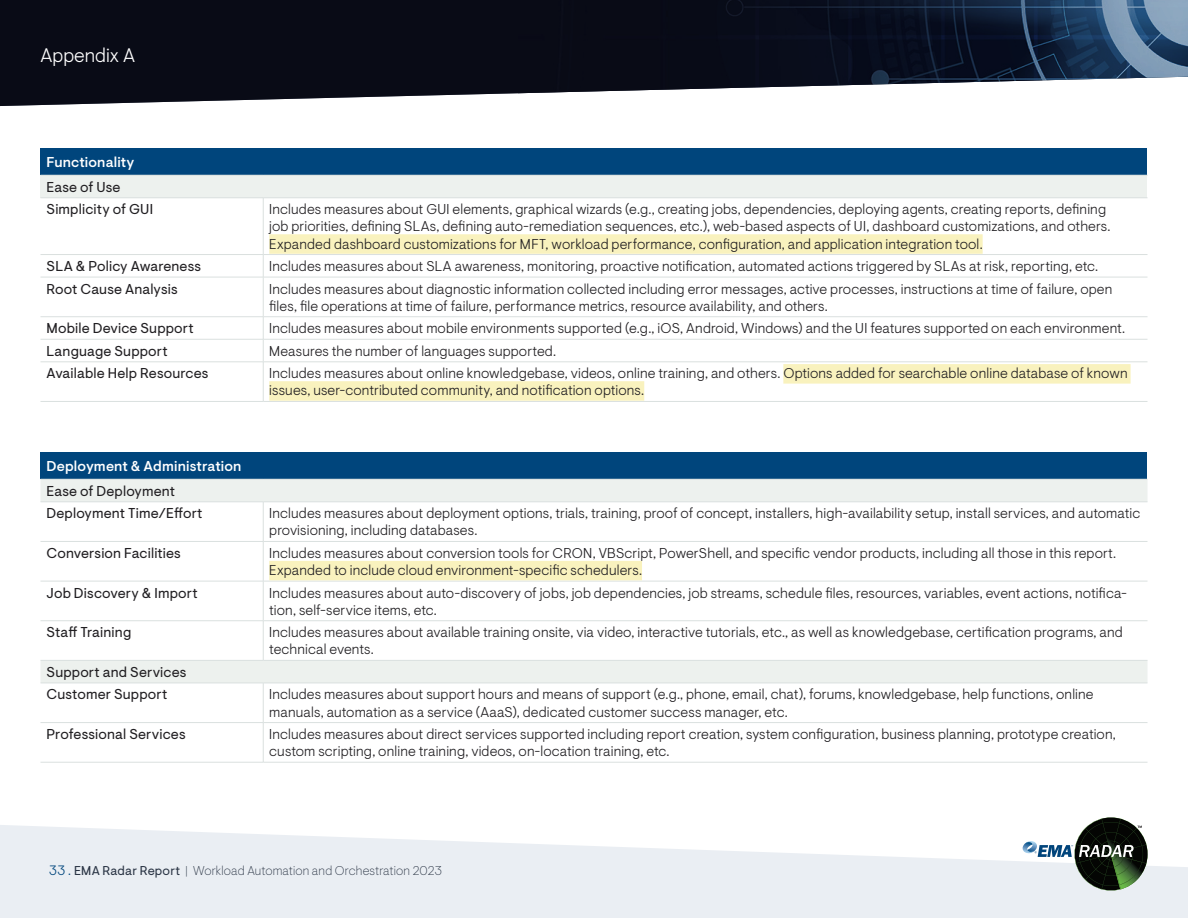
<style>
.page{position:relative;width:1188px;height:918px;background:#fff}
.page>*{position:absolute;margin:0;border:0;box-sizing:border-box;transform-origin:0 0}
.t1{font:300 19.5px "Visuelt Pro";color:#fff}
.table_text{font:300 14.25px/17.1px "Visuelt Pro";letter-spacing:.01em;color:#211f22}
.table_subheader{font:14.25px "Visuelt Pro";letter-spacing:.01em;color:#211f22}
.table_header{font:500 14.25px "Visuelt Pro";letter-spacing:.01em;color:#fff}
.t2{font:200 12.75px "Visuelt Pro";letter-spacing:.01em;color:#2b3545}
.s1{font-weight:300;font-size:13.5px;color:#00457c}
.s2{font-weight:400}
</style>
<div class="page">
<svg style="left:0;top:0;width:1188px;height:106px;background:#2f3542"></svg>
<svg style="left:0;top:825px;width:1188px;height:93px;fill:#eaeef3"></svg>
<svg style="left:1023px;top:817px;width:125px;height:74px"></svg>
<div style="left:40px;top:453px;width:1108px;height:26px;background:#00457c"></div>
<svg style="left:40px;top:480px;width:1108px;height:203px"></svg>
<hr style="left:40px;top:479px;width:223px;height:1px;background:#dae0df">
<hr style="left:263px;top:479px;width:885px;height:1px;background:#dae0df">
<hr style="left:40px;top:502px;width:223px;height:1px;background:#dae0df">
<hr style="left:263px;top:502px;width:885px;height:1px;background:#dae0df">
<hr style="left:263px;top:502px;width:1px;height:39px;background:#dae0df">
<hr style="left:40px;top:541px;width:223px;height:1px;background:#dae0df">
<hr style="left:263px;top:541px;width:885px;height:1px;background:#dae0df">
<hr style="left:263px;top:542px;width:1px;height:39px;background:#dae0df">
<hr style="left:40px;top:581px;width:223px;height:1px;background:#dae0df">
<hr style="left:263px;top:581px;width:885px;height:1px;background:#dae0df">
<hr style="left:263px;top:581px;width:1px;height:40px;background:#dae0df">
<hr style="left:40px;top:620px;width:223px;height:1px;background:#dae0df">
<hr style="left:263px;top:620px;width:885px;height:1px;background:#dae0df">
<hr style="left:263px;top:621px;width:1px;height:39px;background:#dae0df">
<hr style="left:40px;top:660px;width:223px;height:1px;background:#dae0df">
<hr style="left:263px;top:660px;width:885px;height:1px;background:#dae0df">
<hr style="left:40px;top:683px;width:223px;height:1px;background:#dae0df">
<hr style="left:263px;top:683px;width:885px;height:1px;background:#dae0df">
<hr style="left:263px;top:683px;width:1px;height:39px;background:#dae0df">
<hr style="left:40px;top:722px;width:223px;height:1px;background:#dae0df">
<hr style="left:263px;top:722px;width:885px;height:1px;background:#dae0df">
<hr style="left:263px;top:723px;width:1px;height:39px;background:#dae0df">
<hr style="left:40px;top:762px;width:223px;height:1px;background:#dae0df">
<hr style="left:263px;top:762px;width:885px;height:1px;background:#dae0df">
<div style="left:269px;top:561px;width:373px;height:19px;background:#f9f2be"></div>
<div style="left:40px;top:148px;width:1108px;height:27px;background:#00457c"></div>
<div style="left:40px;top:175px;width:1108px;height:23px;background:#edf1ee"></div>
<hr style="left:40px;top:175px;width:223px;height:1px;background:#dae0df">
<hr style="left:263px;top:175px;width:885px;height:1px;background:#dae0df">
<hr style="left:40px;top:198px;width:223px;height:1px;background:#dae0df">
<hr style="left:263px;top:198px;width:885px;height:1px;background:#dae0df">
<hr style="left:263px;top:198px;width:1px;height:56px;background:#dae0df">
<hr style="left:40px;top:254px;width:223px;height:1px;background:#dae0df">
<hr style="left:263px;top:254px;width:885px;height:1px;background:#dae0df">
<svg style="left:263px;top:255px;width:1px;height:22px"></svg>
<hr style="left:40px;top:277px;width:223px;height:1px;background:#dae0df">
<hr style="left:263px;top:277px;width:885px;height:1px;background:#dae0df">
<hr style="left:263px;top:277px;width:1px;height:40px;background:#dae0df">
<hr style="left:40px;top:316px;width:223px;height:1px;background:#dae0df">
<hr style="left:263px;top:316px;width:885px;height:1px;background:#dae0df">
<hr style="left:40px;top:339px;width:223px;height:1px;background:#dae0df">
<hr style="left:263px;top:339px;width:885px;height:1px;background:#dae0df">
<svg style="left:263px;top:317px;width:1px;height:45px"></svg>
<hr style="left:40px;top:362px;width:223px;height:1px;background:#dae0df">
<hr style="left:263px;top:362px;width:885px;height:1px;background:#dae0df">
<hr style="left:263px;top:362px;width:1px;height:39px;background:#dae0df">
<hr style="left:40px;top:401px;width:223px;height:1px;background:#dae0df">
<hr style="left:263px;top:401px;width:885px;height:1px;background:#dae0df">
<div style="left:269px;top:234px;width:714px;height:20px;background:#f9f2be"></div>
<div style="left:783px;top:364px;width:348px;height:20px;background:#f9f2be"></div>
<div style="left:269px;top:381px;width:375px;height:20px;background:#f9f2be"></div>
<h1 class="t1" style="left:40px;top:44px;width:96px">Appendix A</h1>
<p class="table_header" style="left:46px;top:154px;width:90px">Functionality</p>
<p class="table_subheader" style="left:46px;top:179px;width:76px">Ease of Use</p>
<p class="table_subheader" style="left:46px;top:201px;width:108px">Simplicity of GUI</p>
<p class="table_text" style="left:269px;top:201px;width:843px">Includes measures about GUI elements, graphical wizards (e.g., creating jobs, dependencies, deploying agents, creating reports, defining job priorities, defining SLAs, defining auto-remediation sequences, etc.), web-based aspects of UI, dashboard customizations, and others.<br>Expanded dashboard customizations for MFT, workload performance, configuration, and application integration tool.</p>
<p class="table_subheader" style="left:46px;top:258px;width:156px">SLA &amp; Policy Awareness</p>
<p class="table_text" style="left:269px;top:258px;width:830px">Includes measures about SLA awareness, monitoring, proactive notification, automated actions triggered by SLAs at risk, reporting, etc.</p>
<p class="table_subheader" style="left:46px;top:280px;width:133px">Root Cause Analysis</p>
<p class="table_text" style="left:269px;top:280px;width:845px">Includes measures about diagnostic information collected including error messages, active processes, instructions at time of failure, open files, file operations at time of failure, performance metrics, resource availability, and others.</p>
<p class="table_subheader" style="left:46px;top:320px;width:149px">Mobile Device Support</p>
<p class="table_text" style="left:269px;top:320px;width:857px">Includes measures about mobile environments supported (e.g., iOS, Android, Windows) and the UI features supported on each environment.</p>
<p class="table_subheader" style="left:46px;top:343px;width:123px">Language Support</p>
<p class="table_text" style="left:269px;top:343px;width:288px">Measures the number of languages supported.</p>
<p class="table_subheader" style="left:46px;top:365px;width:164px">Available Help Resources</p>
<p class="table_text" style="left:269px;top:365px;width:860px">Includes measures about online knowledgebase, videos, online training, and others. Options added for searchable online database of known issues, user-contributed community, and notification options.</p>
<p class="table_header" style="left:46px;top:458px;width:196px">Deployment &amp; Administration</p>
<p class="table_subheader" style="left:46px;top:483px;width:130px">Ease of Deployment</p>
<p class="table_subheader" style="left:46px;top:505px;width:158px">Deployment Time/Effort</p>
<p class="table_text" style="left:269px;top:505px;width:873px">Includes measures about deployment options, trials, training, proof of concept, installers, high-availability setup, install services, and automatic provisioning, including databases.</p>
<p class="table_subheader" style="left:46px;top:545px;width:136px">Conversion Facilities</p>
<p class="table_text" style="left:269px;top:545px;width:848px">Includes measures about conversion tools for CRON, VBScript, PowerShell, and specific vendor products, including all those in this report.<br>Expanded to include cloud environment-specific schedulers.</p>
<p class="table_subheader" style="left:46px;top:584px;width:153px">Job Discovery &amp; Import</p>
<p class="table_text" style="left:269px;top:584px;width:859px">Includes measures about auto-discovery of jobs, job dependencies, job streams, schedule files, resources, variables, event actions, notifica&shy;tion, self-service items, etc.</p>
<p class="table_subheader" style="left:46px;top:624px;width:86px">Staff Training</p>
<p class="table_text" style="left:269px;top:624px;width:855px">Includes measures about available training onsite, via video, interactive tutorials, etc., as well as knowledgebase, certification programs, and technical events.</p>
<p class="table_subheader" style="left:46px;top:664px;width:141px">Support and Services</p>
<p class="table_subheader" style="left:46px;top:686px;width:122px">Customer Support</p>
<p class="table_text" style="left:269px;top:686px;width:826px">Includes measures about support hours and means of support (e.g., phone, email, chat), forums, knowledgebase, help functions, online manuals, automation as a service (AaaS), dedicated customer success manager, etc.</p>
<p class="table_subheader" style="left:46px;top:726px;width:141px">Professional Services</p>
<p class="table_text" style="left:269px;top:726px;width:848px">Includes measures about direct services supported including report creation, system configuration, business planning, prototype creation, custom scripting, online training, videos, on-location training, etc.</p>
<p class="t2" style="left:49px;top:863px;width:394px"><span class="s1">33 .</span> <span class="s2">EMA Radar Report</span> | Workload Automation and Orchestration 2023</p>
</div>
